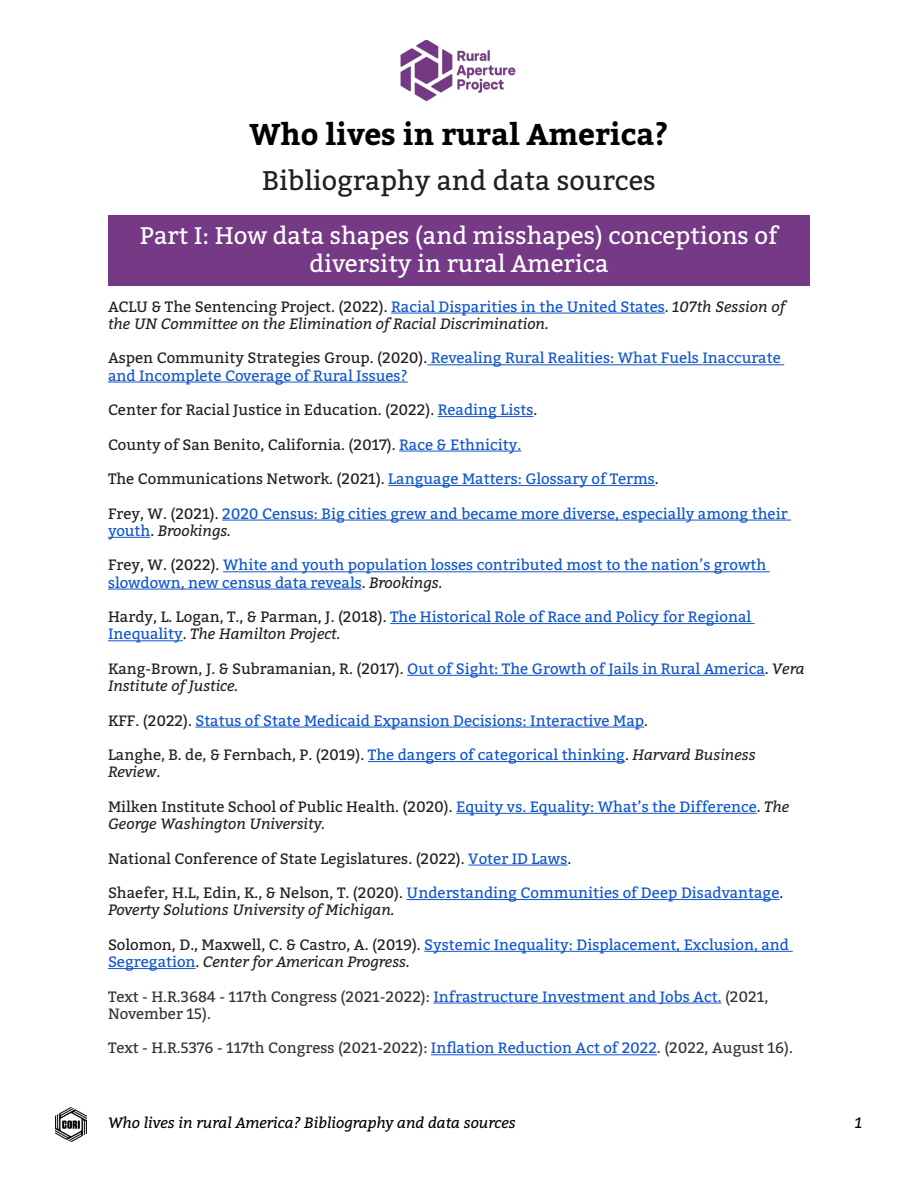
<style>
.page{position:relative;width:918px;height:1188px;background:#fff}
.page>*{position:absolute;margin:0;border:0;box-sizing:border-box;transform-origin:0 0}
.t1{font:700 30px "Bitter";color:#000}
.t2{font:27px "Bitter";color:#231f20}
.t3{font:24px/27.6px "Bitter";color:#fff;text-align:center}
.t4{font:15px/17.2px "Bitter";color:#15c}
.t5{font:15px/17.2px "Bitter";color:#231f20}
.t6{font:15px/17.2px "Bitter";color:#333}
.t7{font:italic 15px/17.2px "Bitter";color:#231f20}
.t8{font:15px/17.2px "Bitter";color:#222}
.t9{font:italic 15px "Bitter";color:#000}
.s1{font-style:normal}
.s2{font-style:normal;color:#15c}
.s3{color:#231f20}
.s4{color:#15c}
.s5{font-style:italic;color:#231f20}
.s6{font-style:italic}
</style>
<div class="page">
<div style="left:108px;top:216px;width:702px;height:70px;background:#753985"></div>
<hr style="left:391px;top:313px;width:274px;height:1px;background:#15c">
<hr style="left:427px;top:364px;width:357px;height:1px;background:#15c">
<hr style="left:108px;top:382px;width:300px;height:1px;background:#15c">
<hr style="left:438px;top:416px;width:95px;height:1px;background:#15c">
<hr style="left:399px;top:451px;width:122px;height:1px;background:#15c">
<hr style="left:388px;top:485px;width:267px;height:1px;background:#15c">
<hr style="left:222px;top:520px;width:569px;height:1px;background:#15c">
<hr style="left:108px;top:537px;width:42px;height:1px;background:#15c">
<hr style="left:223px;top:571px;width:547px;height:1px;background:#15c">
<hr style="left:108px;top:589px;width:254px;height:1px;background:#15c">
<hr style="left:390px;top:623px;width:365px;height:1px;background:#15c">
<hr style="left:108px;top:640px;width:75px;height:1px;background:#15c">
<hr style="left:407px;top:675px;width:358px;height:1px;background:#15c">
<hr style="left:195px;top:727px;width:449px;height:1px;background:#15c">
<hr style="left:368px;top:761px;width:257px;height:1px;background:#15c">
<hr style="left:456px;top:813px;width:301px;height:1px;background:#15c">
<hr style="left:468px;top:865px;width:99px;height:1px;background:#15c">
<hr style="left:407px;top:899px;width:373px;height:1px;background:#15c">
<hr style="left:424px;top:951px;width:369px;height:1px;background:#15c">
<hr style="left:108px;top:968px;width:88px;height:1px;background:#15c">
<hr style="left:434px;top:1003px;width:288px;height:1px;background:#15c">
<hr style="left:431px;top:1054px;width:226px;height:1px;background:#15c">
<img style="left:400px;top:40px;width:116px;height:62px">
<img style="left:56px;top:1107px;width:30px;height:35px">
<p class="t1" style="left:249px;top:115px;width:421px">Who lives in rural America?</p>
<p class="t2" style="left:262px;top:163px;width:395px">Bibliography and data sources</p>
<p class="t3" style="left:140px;top:222px;width:640px">Part I: How data shapes (and misshapes) conceptions of diversity in rural America</p>
<p class="t7" style="left:108px;top:298px;width:678px"><span class="s1">ACLU &amp; The Sentencing Project. (2022).</span> <span class="s2">Racial Disparities in the United States</span><span class="s1">.</span> 107th Session of the UN Committee on the Elimination of Racial Discrimination.</p>
<p class="t4" style="left:108px;top:350px;width:674px"><span class="s3">Aspen Community Strategies Group. (2020).</span> Revealing Rural Realities: What Fuels Inaccurate and Incomplete Coverage of Rural Issues?</p>
<p class="t5" style="left:108px;top:401px;width:431px">Center for Racial Justice in Education. (2022). <span class="s4">Reading Lists</span>.</p>
<p class="t5" style="left:108px;top:436px;width:415px">County of San Benito, California. (2017). <span class="s4">Race &amp; Ethnicity.</span></p>
<p class="t5" style="left:108px;top:470px;width:552px">The Communications Network. (2021). <span class="s4">Language Matters: Glossary of Terms</span>.</p>
<p class="t4" style="left:108px;top:505px;width:681px"><span class="s3">Frey, W. (2021).</span> 2020 Census: Big cities grew and became more diverse, especially among their youth<span class="s3">.</span> <span class="s5">Brookings.</span></p>
<p class="t4" style="left:108px;top:557px;width:660px"><span class="s3">Frey, W. (2022).</span> White and youth population losses contributed most to the nation’s growth slowdown, new census data reveals<span class="s3">.</span> <span class="s5">Brookings.</span></p>
<p class="t4" style="left:108px;top:608px;width:645px"><span class="s3">Hardy, L. Logan, T., &amp; Parman, J. (2018).</span> The Historical Role of Race and Policy for Regional<br>Inequality<span class="s3">.</span> <span class="s5">The Hamilton Project.</span></p>
<p class="t4" style="left:108px;top:660px;width:698px"><span class="s3">Kang-Brown, J. &amp; Subramanian, R. (2017).</span> Out of Sight: The Growth of Jails in Rural America<span class="s3">.</span> <span class="s5">Vera<br>Institute of Justice.</span></p>
<p class="t4" style="left:108px;top:712px;width:542px"><span class="s3">KFF. (2022).</span> Status of State Medicaid Expansion Decisions: Interactive Map<span class="s3">.</span></p>
<p class="t8" style="left:108px;top:746px;width:649px">Langhe, B. de, &amp; Fernbach, P. (2019). <span class="s4">The dangers of categorical thinking</span>. <span class="s6">Harvard Business<br>Review</span>.</p>
<p class="t5" style="left:108px;top:798px;width:683px">Milken Institute School of Public Health. (2020). <span class="s4">Equity vs. Equality: What’s the Difference</span>. <span class="s6">The<br>George Washington University.</span></p>
<p class="t5" style="left:108px;top:850px;width:465px">National Conference of State Legislatures. (2022). <span class="s4">Voter ID Laws</span>.</p>
<p class="t4" style="left:108px;top:884px;width:677px"><span class="s3">Shaefer, H.L, Edin, K., &amp; Nelson, T. (2020).</span> Understanding Communities of Deep Disadvantage<span class="s3">.<br></span><span class="s5">Poverty Solutions University of Michigan.</span></p>
<p class="t4" style="left:108px;top:936px;width:683px"><span class="s3">Solomon, D., Maxwell, C. &amp; Castro, A. (2019).</span> Systemic Inequality: Displacement, Exclusion, and<br>Segregation<span class="s3">.</span> <span class="s5">Center for American Progress.</span></p>
<p class="t6" style="left:108px;top:988px;width:662px">Text - H.R.3684 - 117th Congress (2021-2022): <span class="s4">Infrastructure Investment and Jobs Act.</span> (2021,<br>November 15).</p>
<p class="t6" style="left:108px;top:1040px;width:687px">Text - H.R.5376 - 117th Congress (2021-2022): <span class="s4">Inflation Reduction Act of 2022</span>. (2022, August 16).</p>
<p class="t9" style="left:108px;top:1113px;width:409px">Who lives in rural America? Bibliography and data sources</p>
<p class="t9" style="left:855px;top:1113px;width:9px">1</p>
</div>
